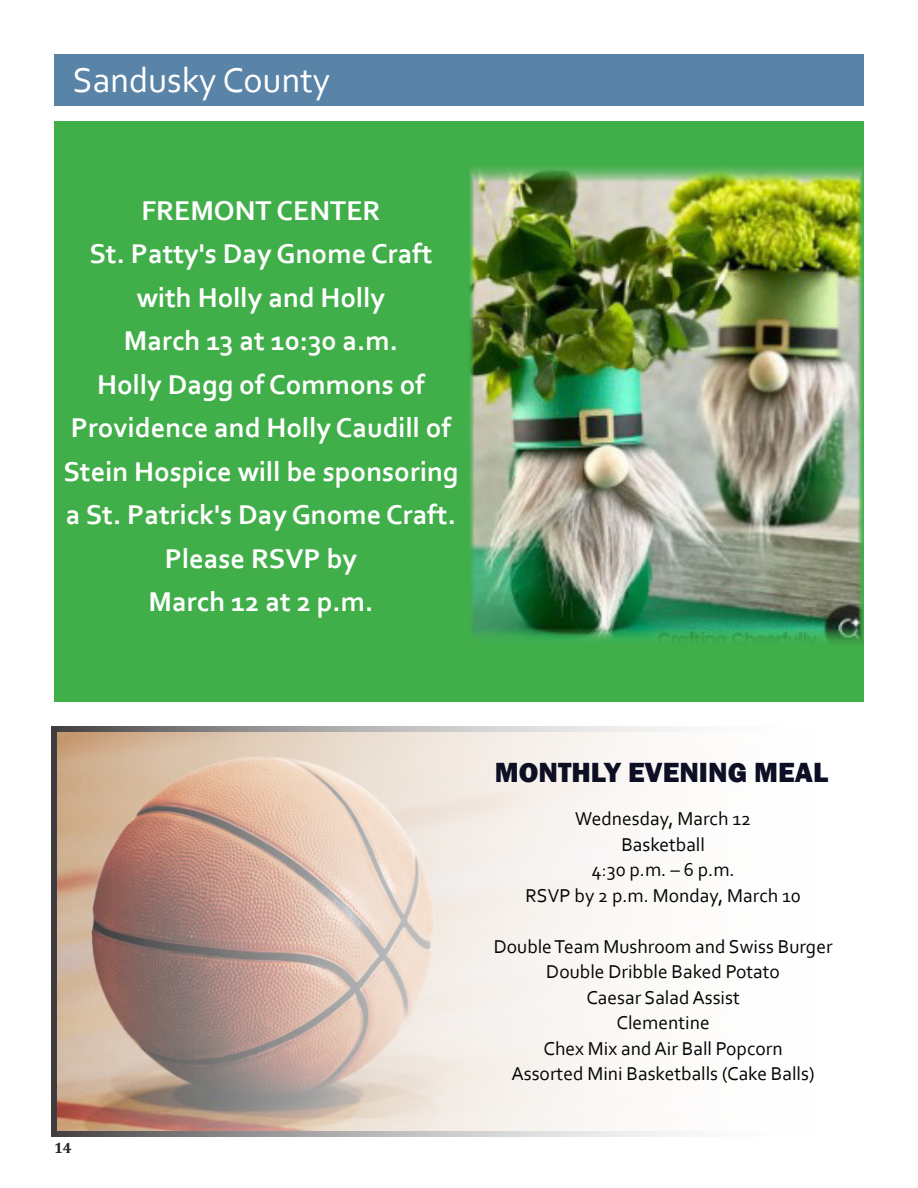
<style>
.page{position:relative;width:918px;height:1188px;background:#fff}
.page>*{position:absolute;margin:0;border:0;box-sizing:border-box;transform-origin:0 0}
.t1{font:36px "Corbel";color:#fff}
.t2{font:700 28.5px/43.5px "Corbel";color:#fff;text-align:center}
.t3{font:800 28.5px "Franklin Gothic";color:#0d0f25}
.t4{font:19.5px "Corbel";color:#040503}
.t5{font:700 15px "Cambria";color:#231f20}
</style>
<div class="page">
<div style="left:54px;top:55px;width:810px;height:51px;background:#5a83a8"></div>
<img style="left:58px;top:733px;width:590px;height:397px">
<div style="left:51px;top:726px;width:816px;height:411px;border:6px solid #231f20"></div>
<div style="left:54px;top:122px;width:810px;height:580px;background:#40ae49"></div>
<img style="left:469px;top:167px;width:394px;height:476px">
<p class="t1" style="left:73px;top:58px;width:259px">Sandusky County</p>
<p class="t2" style="left:141px;top:188px;width:241px">FREMONT CENTER</p>
<p class="t2" style="left:89px;top:231px;width:345px">St. Patty's Day Gnome Craft with Holly and Holly</p>
<p class="t2" style="left:124px;top:318px;width:276px">March 13 at 10:30 a.m.</p>
<p class="t2" style="left:64px;top:362px;width:397px">Holly Dagg of Commons of<br>Providence and Holly Caudill of<br>Stein Hospice will be sponsoring a St. Patrick's Day Gnome Craft.<br>Please RSVP by</p>
<p class="t2" style="left:149px;top:579px;width:226px">March 12 at 2 p.m.</p>
<p class="t5" style="left:54px;top:1138px;width:19px">14</p>
<p class="t3" style="left:495px;top:754px;width:335px">MONTHLY EVENING MEAL</p>
<p class="t4" style="left:575px;top:807px;width:177px">Wednesday, March 12</p>
<p class="t4" style="left:621px;top:832px;width:85px">Basketball</p>
<p class="t4" style="left:592px;top:858px;width:145px">4:30 p.m. – 6 p.m.</p>
<p class="t4" style="left:525px;top:883px;width:277px">RSVP by 2 p.m. Monday, March 10</p>
<p class="t4" style="left:494px;top:934px;width:340px">Double Team Mushroom and Swiss Burger</p>
<p class="t4" style="left:546px;top:960px;width:235px">Double Dribble Baked Potato</p>
<p class="t4" style="left:587px;top:985px;width:155px">Caesar Salad Assist</p>
<p class="t4" style="left:617px;top:1011px;width:95px">Clementine</p>
<p class="t4" style="left:544px;top:1036px;width:241px">Chex Mix and Air Ball Popcorn</p>
<p class="t4" style="left:512px;top:1062px;width:305px">Assorted Mini Basketballs (Cake Balls)</p>
</div>
